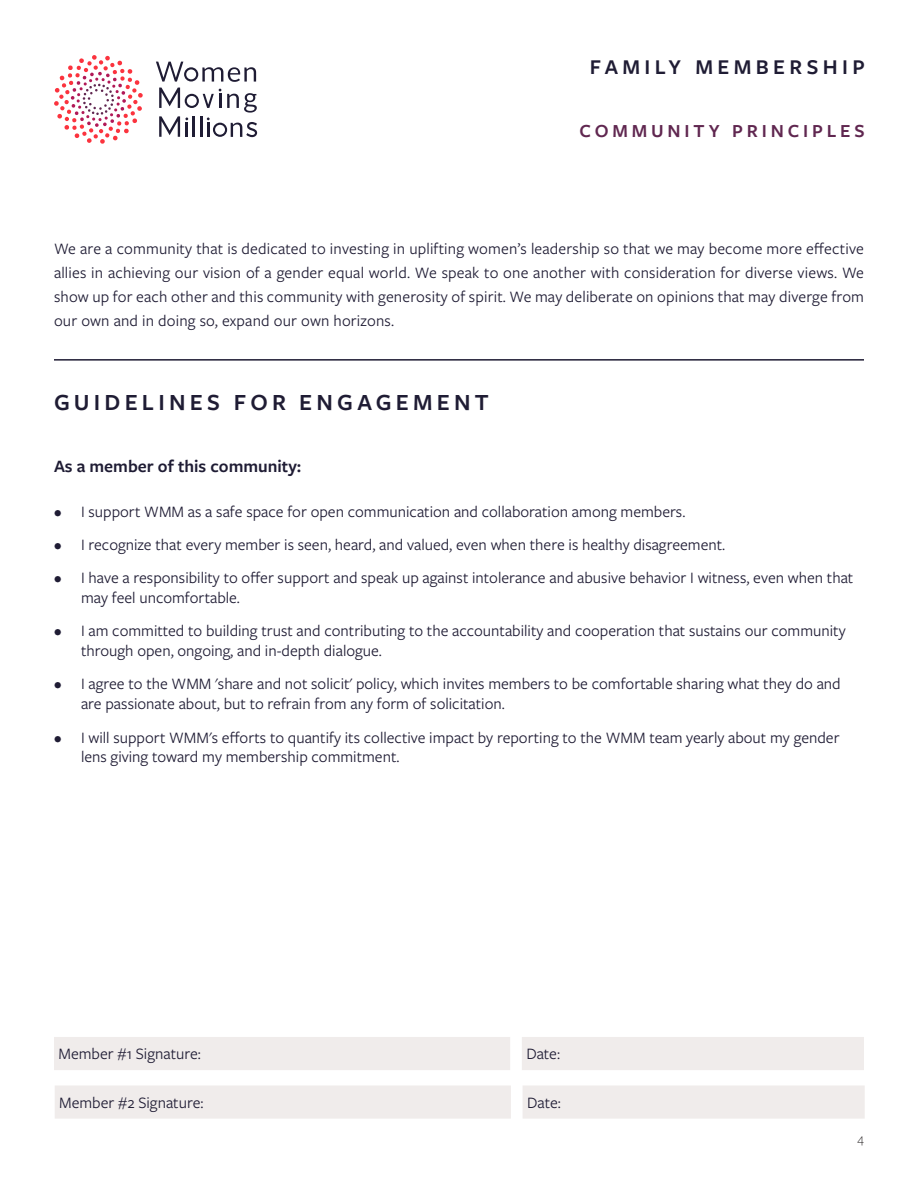
<style>
.page{position:relative;width:918px;height:1188px;background:#fff}
.page>*{position:absolute;margin:0;border:0;box-sizing:border-box;transform-origin:0 0}
.t1{font:600 24px "Freight Sans Pro";letter-spacing:.175em;color:#1f1c34}
.t2{font:600 21.9px "Freight Sans Pro";letter-spacing:.2em;color:#1f1c34}
.t3{font:600 19.2px "Freight Sans Pro";letter-spacing:.2em;color:#602750}
.t4{font:600 18px "Freight Sans Pro";color:#1f1c34}
.t5{font:16.5px/19.8px "Freight Sans Pro";color:#1f1c34}
.t6{font:300 13.5px "Freight Sans Pro";color:#231f20}
</style>
<div class="page">
<hr style="left:54px;top:359px;width:810px;height:2px;background:#1f1c34">
<svg style="left:156px;top:62px;width:100px;height:20px"></svg>
<svg style="left:159px;top:88px;width:98px;height:49px"></svg>
<svg style="left:54px;top:55px;width:89px;height:89px"></svg>
<div style="left:55px;top:1085px;width:456px;height:34px;background:#f0eceb"></div>
<div style="left:523px;top:1085px;width:342px;height:34px;background:#f0eceb"></div>
<div style="left:54px;top:1037px;width:456px;height:33px;background:#f0eceb"></div>
<div style="left:522px;top:1037px;width:342px;height:33px;background:#f0eceb"></div>
<p class="t2" style="left:590px;top:52px;width:276px">FAMILY MEMBERSHIP</p>
<p class="t3" style="left:580px;top:118px;width:287px">COMMUNITY PRINCIPLES</p>
<p class="t5" style="left:54px;top:236px;width:812px;line-height:24px;text-align:justify">We are a community that is dedicated to investing in uplifting women’s leadership so that we may become more effective allies in achieving our vision of a gender equal world. We speak to one another with consideration for diverse views. We show up for each other and this community with generosity of spirit. We may deliberate on opinions that may diverge from our own and in doing so, expand our own horizons.</p>
<p class="t1" style="left:54px;top:386px;width:436px">GUIDELINES FOR ENGAGEMENT</p>
<p class="t4" style="left:54px;top:454px;width:249px">As a member of this community:</p>
<p class="t5" style="left:54px;top:501px;width:633px">• I support WMM as a safe space for open communication and collaboration among members.</p>
<p class="t5" style="left:54px;top:534px;width:673px">• I recognize that every member is seen, heard, and valued, even when there is healthy disagreement.</p>
<p class="t5" style="left:81px;top:567px;width:774px;text-indent:-27px">• I have a responsibility to offer support and speak up against intolerance and abusive behavior I witness, even when that may feel uncomfortable.</p>
<p class="t5" style="left:81px;top:620px;width:766px;text-indent:-27px">• I am committed to building trust and contributing to the accountability and cooperation that sustains our community through open, ongoing, and in-depth dialogue.</p>
<p class="t5" style="left:81px;top:673px;width:761px;text-indent:-27px">• I agree to the WMM 'share and not solicit' policy, which invites members to be comfortable sharing what they do and are passionate about, but to refrain from any form of solicitation.</p>
<p class="t5" style="left:81px;top:727px;width:760px;text-indent:-27px">• I will support WMM's efforts to quantify its collective impact by reporting to the WMM team yearly about my gender lens giving toward my membership commitment.</p>
<p class="t5" style="left:58px;top:1043px;width:144px">Member #1 Signature:</p>
<p class="t5" style="left:526px;top:1043px;width:35px">Date:</p>
<p class="t5" style="left:59px;top:1092px;width:146px">Member #2 Signature:</p>
<p class="t5" style="left:527px;top:1092px;width:35px">Date:</p>
<p class="t6" style="left:858px;top:1130px;width:8px">4</p>
</div>
